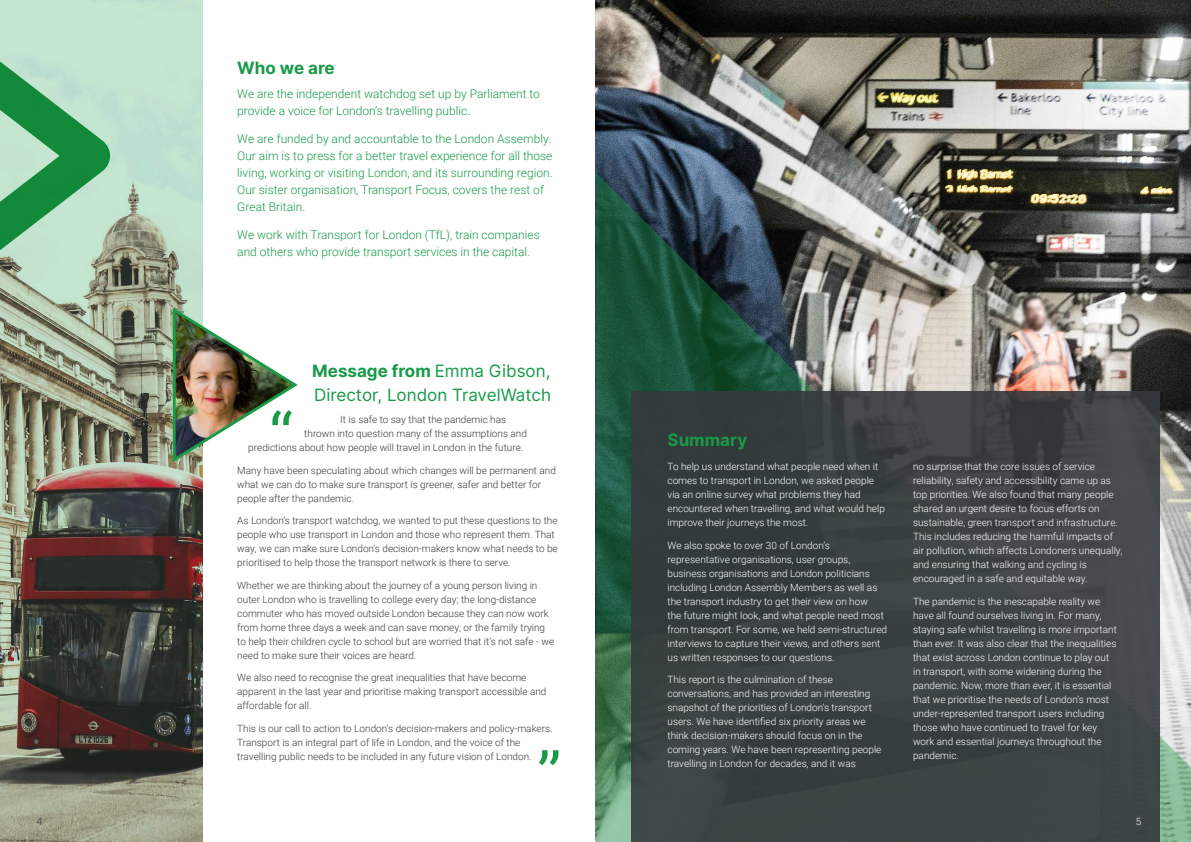
<style>
.page{position:relative;width:1191px;height:842px;background:#fff}
.page>*{position:absolute;margin:0;border:0;box-sizing:border-box;transform-origin:0 0}
.t1{font:500 60px "Inter";color:#189a48}
.t2{font:17px/24px "Inter";color:#189a48}
.t3{font:700 17px "Inter";color:#189a48}
.t4{font:300 12px/17px "Roboto";color:#189a48}
.t5{font:300 10px/14px "Roboto";color:#fff}
.t6{font:300 10px/14px "Roboto";color:#36393c}
.s1{font-weight:700}
</style>
<div class="page">
<svg style="left:0;top:0;width:202px;height:842px;background:#787b6d"></svg>
<svg style="left:0;top:0;width:110px;height:421px;background:#91bb9a"></svg>
<img style="left:595px;top:0;width:596px;height:172px">
<img style="left:595px;top:172px;width:596px;height:670px">
<div style="left:631px;top:391px;width:528px;height:451px;background:#3d4444"></div>
<img style="left:170px;top:305px;width:128px;height:159px">
<h2 class="t3" style="left:237px;top:55px;width:99px">Who we are</h2>
<p class="t4" style="left:237px;top:84px;width:304px">We are the independent watchdog set up by Parliament to provide a voice for London’s travelling public.</p>
<p class="t4" style="left:237px;top:130px;width:317px">We are funded by and accountable to the London Assembly.<br>Our aim is to press for a better travel experience for all those living, working or visiting London, and its surrounding region.<br>Our sister organisation, Transport Focus, covers the rest of Great Britain.</p>
<p class="t4" style="left:237px;top:226px;width:304px">We work with Transport for London (TfL), train companies and others who provide transport services in the capital.</p>
<h2 class="t2" style="left:312px;top:358px;width:240px"><span class="s1">Message from</span> Emma Gibson,<br>Director, London TravelWatch</h2>
<p class="t6" style="left:340px;top:412px;width:167px">It is safe to say that the pandemic has</p>
<p class="t6" style="left:304px;top:426px;width:224px">thrown into question many of the assumptions and</p>
<p class="t6" style="left:248px;top:440px;width:276px">predictions about how people will travel in London in the future.</p>
<p class="t6" style="left:237px;top:463px;width:320px">Many have been speculating about which changes will be permanent and what we can do to make sure transport is greener, safer and better for people after the pandemic.</p>
<p class="t6" style="left:237px;top:513px;width:322px">As London’s transport watchdog, we wanted to put these questions to the people who use transport in London and those who represent them. That way, we can make sure London’s decision-makers know what needs to be prioritised to help those the transport network is there to serve.</p>
<p class="t6" style="left:237px;top:578px;width:318px">Whether we are thinking about the journey of a young person living in outer London who is travelling to college every day; the long-distance commuter who has moved outside London because they can now work from home three days a week and can save money; or the family trying to help their children cycle to school but are worried that it’s not safe - we need to make sure their voices are heard.</p>
<p class="t6" style="left:237px;top:670px;width:311px">We also need to recognise the great inequalities that have become apparent in the last year and prioritise making transport accessible and affordable for all.</p>
<p class="t6" style="left:237px;top:721px;width:317px">This is our call to action to London’s decision-makers and policy-makers.<br>Transport is an integral part of life in London, and the voice of the travelling public needs to be included in any future vision of London.</p>
<h1 class="t1" style="left:269px;top:390px;width:25px">“</h1>
<h1 class="t1" style="left:561px;top:786px;width:25px;rotate:-180deg">“</h1>
<h2 class="t3" style="left:667px;top:427px;width:81px">Summary</h2>
<p class="t5" style="left:667px;top:459px;width:219px">To help us understand what people need when it comes to transport in London, we asked people via an online survey what problems they had encountered when travelling, and what would help improve their journeys the most.</p>
<p class="t5" style="left:667px;top:538px;width:221px">We also spoke to over 30 of London’s representative organisations, user groups, business organisations and London politicians including London Assembly Members as well as the transport industry to get their view on how<br>the future might look, and what people need most from transport. For some, we held semi-structured interviews to capture their views, and others sent us written responses to our questions.</p>
<p class="t5" style="left:667px;top:672px;width:215px">This report is the culmination of these conversations, and has provided an interesting snapshot of the priorities of London’s transport users. We have identified six priority areas we think decision-makers should focus on in the coming years. We have been representing people travelling in London for decades, and it was</p>
<p class="t5" style="left:913px;top:459px;width:211px">no surprise that the core issues of service reliability, safety and accessibility came up as top priorities. We also found that many people shared an urgent desire to focus efforts on sustainable, green transport and infrastructure.<br>This includes reducing the harmful impacts of air pollution, which affects Londoners unequally, and ensuring that walking and cycling is encouraged in a safe and equitable way.</p>
<p class="t5" style="left:913px;top:594px;width:205px">The pandemic is the inescapable reality we have all found ourselves living in. For many, staying safe whilst travelling is more important than ever. It was also clear that the inequalities that exist across London continue to play out in transport, with some widening during the pandemic. Now, more than ever, it is essential that we prioritise the needs of London’s most under-represented transport users including those who have continued to travel for key work and essential journeys throughout the pandemic.</p>
<p class="t6" style="left:37px;top:814px;width:7px">4</p>
<p class="t5" style="left:1135px;top:814px;width:7px">5</p>
</div>
